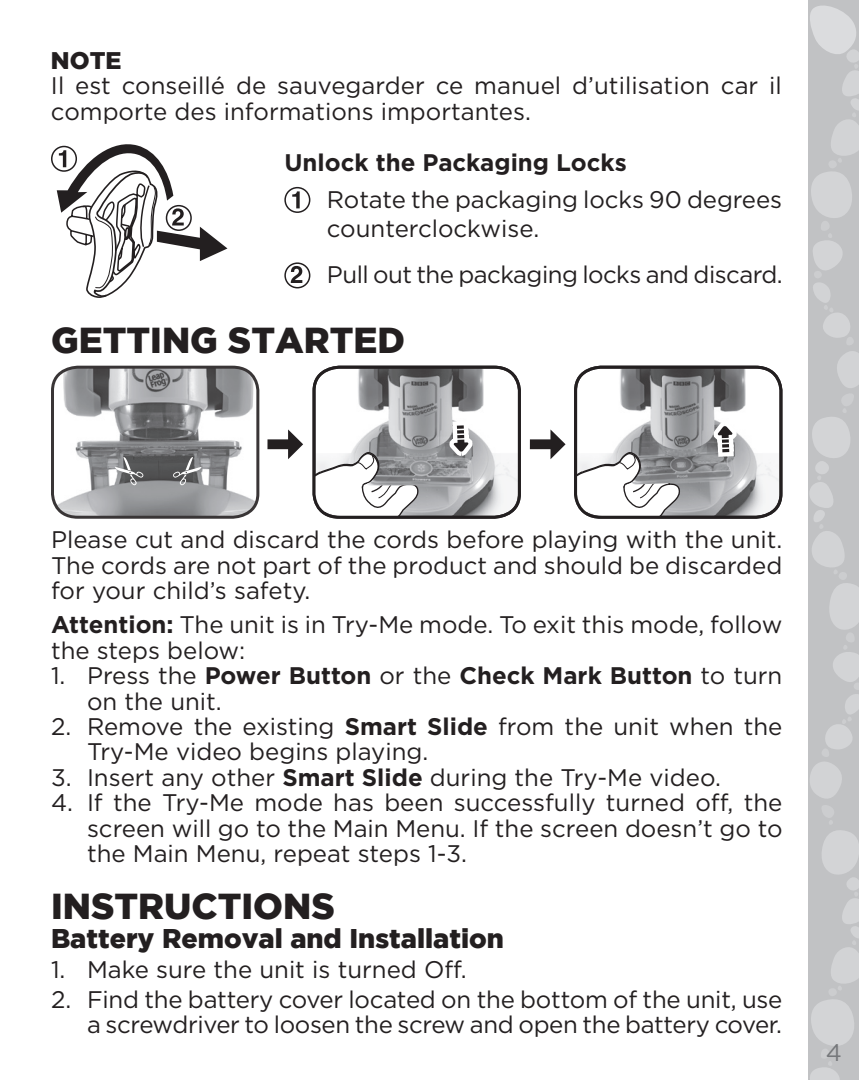
<style>
.page{position:relative;width:859px;height:1080px;background:#fff}
.page>*{position:absolute;margin:0;border:0;box-sizing:border-box;transform-origin:0 0}
.t1{font:900 36px "Gotham";color:#231f20}
.t2{font:900 27px "Gotham";color:#231f20}
.t3{font:24px/25.5px "Gotham HTF";color:#231f20}
.t4{font:24px "Gotham HTF";letter-spacing:-.02em;color:#231f20}
.t5{font:700 24px "Gotham HTF";color:#231f20}
.t6{font:900 24px "Gotham";color:#231f20}
.t7{font:24px "Gotham HTF";color:#76787b}
.s1{font-weight:700}
</style>
<div class="page">
<svg style="left:808px;top:0;width:51px;height:1080px;background:#c7c8ca"></svg>
<img style="left:314px;top:367px;width:205px;height:148px">
<svg style="left:314px;top:451px;width:105px;height:66px"></svg>
<div style="left:313px;top:366px;width:208px;height:153px;border:3px solid #231f20;border-radius:25px"></div>
<img style="left:576px;top:367px;width:205px;height:148px">
<svg style="left:576px;top:451px;width:104px;height:64px"></svg>
<div style="left:574px;top:366px;width:208px;height:153px;border:3px solid #231f20;border-radius:25px"></div>
<svg style="left:267px;top:429px;width:36px;height:30px"></svg>
<svg style="left:530px;top:429px;width:36px;height:30px"></svg>
<div style="left:51px;top:146px;width:26px;height:26px;border:2px solid #231f20;border-radius:50%"></div>
<svg style="left:57px;top:144px;width:170px;height:154px"></svg>
<div style="left:166px;top:205px;width:26px;height:26px;border:2px solid #231f20;border-radius:50%"></div>
<div style="left:284px;top:187px;width:26px;height:26px;border:2px solid #231f20;border-radius:50%"></div>
<svg style="left:292px;top:191px;width:8px;height:17px"></svg>
<svg style="left:291px;top:266px;width:11px;height:17px"></svg>
<div style="left:284px;top:262px;width:26px;height:26px;border:2px solid #231f20;border-radius:50%"></div>
<img style="left:52px;top:367px;width:206px;height:148px">
<div style="left:51px;top:366px;width:208px;height:153px;border:3px solid #231f20;border-radius:25px"></div>
<svg style="left:115px;top:457px;width:28px;height:28px"></svg>
<svg style="left:173px;top:457px;width:29px;height:28px"></svg>
<svg style="left:442px;top:416px;width:35px;height:47px"></svg>
<svg style="left:709px;top:415px;width:35px;height:46px"></svg>
<p class="t6" style="left:51px;top:46px;width:72px">NOTE</p>
<p class="t3" style="left:51px;top:72px;width:732px">Il est conseillé de sauvegarder ce manuel d’utilisation car il comporte des informations importantes.</p>
<p class="t5" style="left:284px;top:149px;width:344px">Unlock the Packaging Locks</p>
<p class="t3" style="left:327px;top:185px;width:457px;line-height:28.8px">Rotate the packaging locks 90 degrees counterclockwise.</p>
<p class="t4" style="left:327px;top:261px;width:457px">Pull out the packaging locks and discard.</p>
<h1 class="t1" style="left:51px;top:319px;width:355px">GETTING STARTED</h1>
<p class="t3" style="left:51px;top:526px;width:733px;text-align:justify">Please cut and discard the cords before playing with the unit.<br>The cords are not part of the product and should be discarded for your child’s safety.</p>
<p class="t3" style="left:51px;top:611px;width:733px"><span class="s1">Attention:</span> The unit is in Try-Me mode. To exit this mode, follow the steps below:</p>
<p class="t3" style="left:87px;top:662px;width:697px;text-indent:-36px">1. Press the <span class="s1">Power Button</span> or the <span class="s1">Check Mark Button</span> to turn on the unit.</p>
<p class="t3" style="left:87px;top:713px;width:697px;text-indent:-36px">2. Remove the existing <span class="s1">Smart Slide</span> from the unit when the<br>Try-Me video begins playing.</p>
<p class="t3" style="left:51px;top:764px;width:671px">3. Insert any other <span class="s1">Smart Slide</span> during the Try-Me video.</p>
<p class="t3" style="left:87px;top:790px;width:697px;text-align:justify;text-indent:-36px">4. If the Try-Me mode has been successfully turned off, the screen will go to the Main Menu. If the screen doesn’t go to the Main Menu, repeat steps 1-3.</p>
<h1 class="t1" style="left:51px;top:885px;width:285px">INSTRUCTIONS</h1>
<p class="t2" style="left:51px;top:923px;width:454px">Battery Removal and Installation</p>
<p class="t3" style="left:51px;top:956px;width:417px">1. Make sure the unit is turned Off.</p>
<p class="t3" style="left:51px;top:986px;width:733px;text-align:right">2. Find the battery cover located on the bottom of the unit, use a screwdriver to loosen the screw and open the battery cover.</p>
<p class="t7" style="left:826px;top:1039px;width:18px">4</p>
</div>
